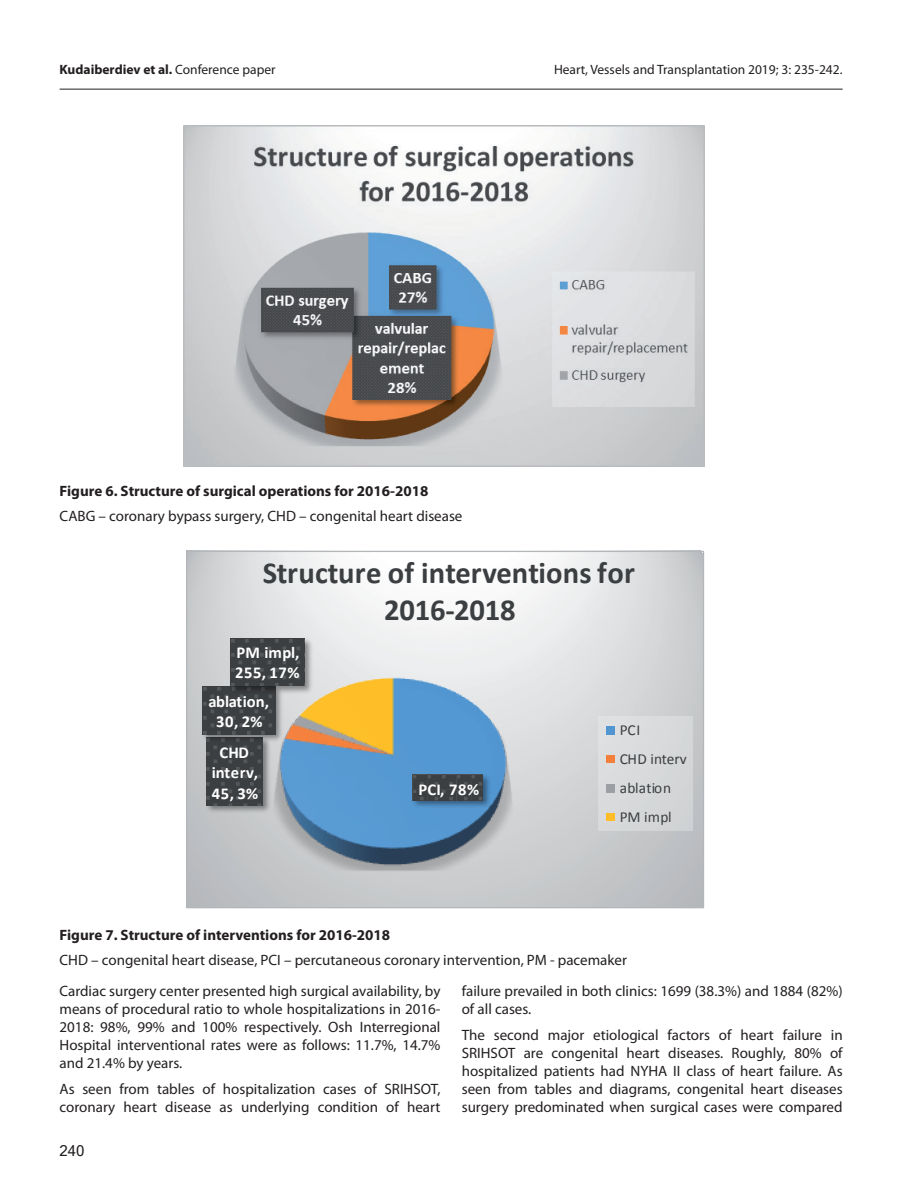
<style>
.page{position:relative;width:915px;height:1191px;background:#fff}
.page>*{position:absolute;margin:0;border:0;box-sizing:border-box;transform-origin:0 0}
.t1{font:700 30.6px/37px "Calibri";color:#3c3f41;text-align:center}
.t2{font:700 16.65px/20.4px "Calibri";letter-spacing:.01em;color:#fff;text-align:center}
.t3{font:700 16.65px/20.4px "Calibri";letter-spacing:.03em;color:#fff}
.t4{font:15.3px/28.7px "Calibri";color:#3c3f41}
.t5{font:15px/18px "Myriad Pro";color:#231f20}
.t6{font:700 15px "Myriad Pro";color:#231f20}
.t7{font:15px "Microsoft Sans Serif";color:#231f20}
.t8{font:13.5px "Myriad Pro";color:#231f20}
.t9{font:700 13.5px "Myriad Pro";color:#231f20}
.s1{font-weight:400}
</style>
<div class="page">
<img style="left:184px;top:125px;width:520px;height:341px">
<svg style="left:188px;top:553px;width:514px;height:353px"></svg>
<img style="left:229px;top:675px;width:326px;height:197px">
<img style="left:407px;top:769px;width:88px;height:44px">
<svg style="left:412px;top:774px;width:70px;height:26px;background:#404345"></svg>
<img style="left:201px;top:746px;width:74px;height:72px">
<svg style="left:206px;top:746px;width:56px;height:59px;background:#3f4244"></svg>
<img style="left:197px;top:682px;width:91px;height:64px">
<svg style="left:202px;top:687px;width:73px;height:47px;background:#3f4244"></svg>
<img style="left:225px;top:633px;width:92px;height:65px">
<svg style="left:230px;top:638px;width:74px;height:47px;background:#3f4244"></svg>
<div style="left:598px;top:716px;width:94px;height:114px;background:#d7d9db"></div>
<div style="left:606px;top:726px;width:8px;height:9px;background:#5296d1"></div>
<div style="left:606px;top:755px;width:8px;height:8px;background:#f37f3b"></div>
<div style="left:606px;top:783px;width:8px;height:9px;background:#9c9fa3"></div>
<div style="left:606px;top:813px;width:8px;height:7px;background:#fdbc28"></div>
<hr style="left:60px;top:89px;width:782px;height:1px;background:#231f20">
<p class="t9" style="left:60px;top:61px;width:217px">Kudaiberdiev et al. <span class="s1">Conference paper</span></p>
<p class="t8" style="left:554px;top:61px;width:290px">Heart, Vessels and Transplantation 2019; 3: 235-242.</p>
<p class="t6" style="left:60px;top:481px;width:370px">Figure 6. Structure of surgical operations for 2016-2018</p>
<p class="t5" style="left:60px;top:506px;width:404px">CABG – coronary bypass surgery, CHD – congenital heart disease</p>
<h1 class="t1" style="left:263px;top:554px;width:373px">Structure of interventions for<br>2016-2018</h1>
<p class="t3" style="left:235px;top:642px;width:66px">PM impl,<br>255, 17%</p>
<p class="t2" style="left:208px;top:691px;width:62px">ablation,<br>30, 2%</p>
<p class="t2" style="left:212px;top:742px;width:48px">CHD interv,<br>45, 3%</p>
<p class="t2" style="left:418px;top:779px;width:62px">PCI, 78%</p>
<p class="t4" style="left:619px;top:716px;width:68px">PCI<br>CHD interv ablation<br>PM impl</p>
<p class="t6" style="left:60px;top:924px;width:332px">Figure 7. Structure of interventions for 2016-2018</p>
<p class="t5" style="left:60px;top:943px;width:568px;line-height:31.3px">CHD – congenital heart disease, PCI – percutaneous coronary intervention, PM - pacemaker<br>Cardiac surgery center presented high surgical availability, by</p>
<p class="t5" style="left:60px;top:999px;width:382px;text-align:justify">means of procedural ratio to whole hospitalizations in 2016- 2018: 98%, 99% and 100% respectively. Osh Interregional Hospital interventional rates were as follows: 11.7%, 14.7% and 21.4% by years.</p>
<p class="t5" style="left:60px;top:1080px;width:382px">As seen from tables of hospitalization cases of SRIHSOT, coronary heart disease as underlying condition of heart</p>
<p class="t5" style="left:461px;top:981px;width:382px">failure prevailed in both clinics: 1699 (38.3%) and 1884 (82%) of all cases.</p>
<p class="t5" style="left:461px;top:1026px;width:382px;text-align:justify">The second major etiological factors of heart failure in SRIHSOT are congenital heart diseases. Roughly, 80% of hospitalized patients had NYHA II class of heart failure. As seen from tables and diagrams, congenital heart diseases surgery predominated when surgical cases were compared</p>
<p class="t7" style="left:60px;top:1141px;width:27px">240</p>
</div>
